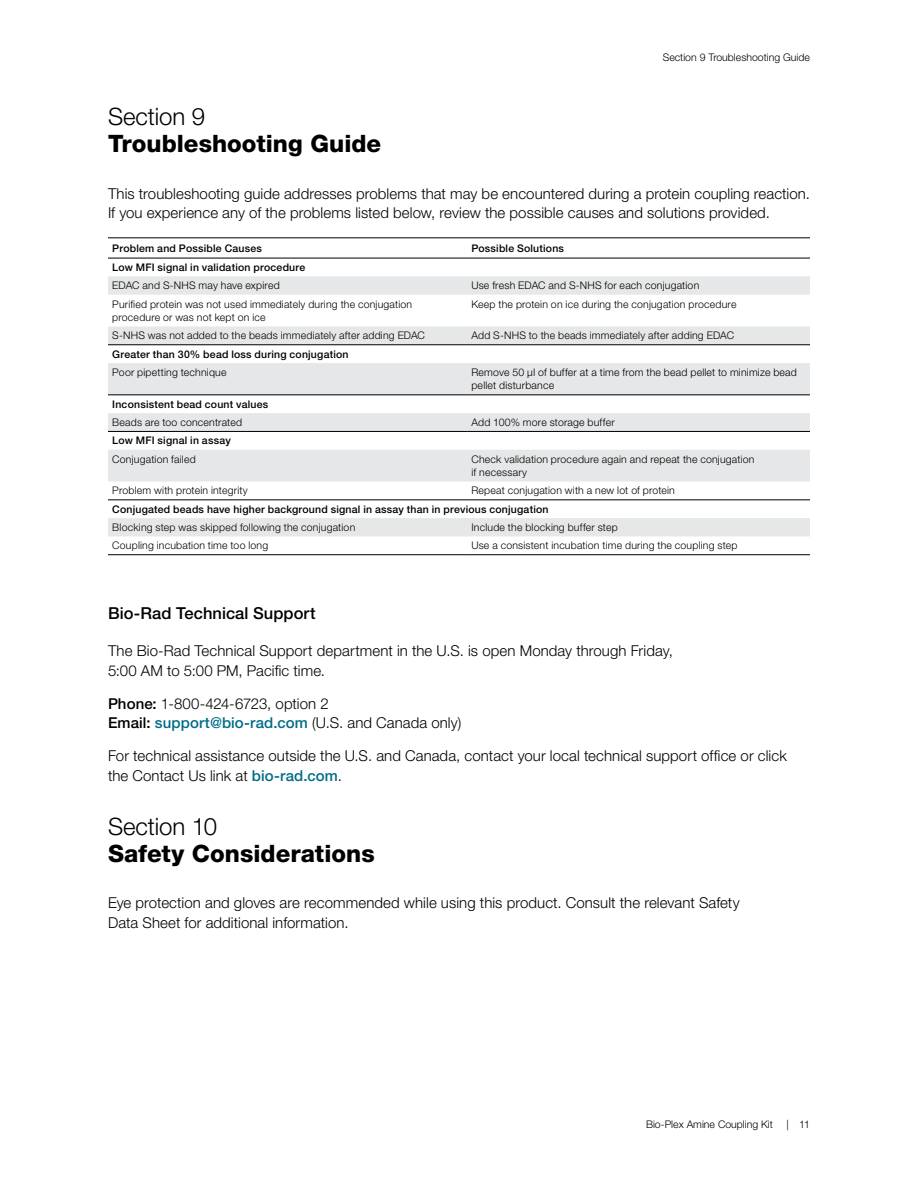
<style>
.page{position:relative;width:918px;height:1188px;background:#fff}
.page>*{position:absolute;margin:0;border:0;box-sizing:border-box;transform-origin:0 0}
.t1{font:800 24px "Helvetica Neue LT Std";color:#000}
.t2{font:300 24px "Helvetica Neue LT Std";letter-spacing:-.005em;color:#000}
.t3{font:500 16.5px "Helvetica Neue LT Std";letter-spacing:.005em;color:#000}
.t4{font:300 15px/19.5px "Helvetica Neue LT Std";letter-spacing:.005em;color:#000}
.t5{font:300 10.5px/13.5px "Helvetica Neue LT Std";letter-spacing:.02em;color:#000}
.t6{font:500 10.5px "Helvetica Neue LT Std";letter-spacing:.02em;color:#000}
.t7{font:300 10.5px "Helvetica Neue LT Std";color:#000}
.s1{font-weight:500}
.s2{font-weight:500;color:#006c88}
</style>
<div class="page">
<svg style="left:108px;top:276px;width:702px;height:260px;fill:#e6e7e8"></svg>
<hr style="left:108px;top:258px;width:359px;height:1px;background:#000">
<hr style="left:467px;top:258px;width:343px;height:1px;background:#000">
<hr style="left:108px;top:238px;width:359px;height:1px;background:#000">
<hr style="left:467px;top:238px;width:343px;height:1px;background:#000">
<hr style="left:108px;top:554px;width:359px;height:1px;background:#000">
<hr style="left:467px;top:554px;width:343px;height:1px;background:#000">
<hr style="left:108px;top:345px;width:359px;height:1px;background:#000">
<hr style="left:467px;top:345px;width:343px;height:1px;background:#000">
<hr style="left:108px;top:431px;width:359px;height:1px;background:#000">
<hr style="left:467px;top:431px;width:343px;height:1px;background:#000">
<hr style="left:108px;top:500px;width:359px;height:1px;background:#000">
<hr style="left:467px;top:500px;width:343px;height:1px;background:#000">
<hr style="left:108px;top:395px;width:359px;height:1px;background:#000">
<hr style="left:467px;top:395px;width:343px;height:1px;background:#000">
<p class="t7" style="left:663px;top:51px;width:149px">Section 9 Troubleshooting Guide</p>
<h1 class="t2" style="left:108px;top:102px;width:99px">Section 9</h1>
<h1 class="t1" style="left:108px;top:129px;width:275px">Troubleshooting Guide</h1>
<h3 class="t4" style="left:108px;top:183px;width:703px">This troubleshooting guide addresses problems that may be encountered during a protein coupling reaction.<br>If you experience any of the problems listed below, review the possible causes and solutions provided.</h3>
<p class="t6" style="left:112px;top:242px;width:151px">Problem and Possible Causes</p>
<p class="t6" style="left:471px;top:242px;width:94px">Possible Solutions</p>
<p class="t6" style="left:112px;top:261px;width:195px">Low MFI signal in validation procedure</p>
<p class="t5" style="left:112px;top:279px;width:169px">EDAC and S-NHS may have expired</p>
<p class="t5" style="left:471px;top:279px;width:229px">Use fresh EDAC and S-NHS for each conjugation</p>
<p class="t5" style="left:112px;top:297px;width:301px">Purified protein was not used immediately during the conjugation procedure or was not kept on ice</p>
<p class="t5" style="left:471px;top:297px;width:267px">Keep the protein on ice during the conjugation procedure</p>
<p class="t5" style="left:112px;top:329px;width:314px">S-NHS was not added to the beads immediately after adding EDAC</p>
<p class="t5" style="left:471px;top:329px;width:264px">Add S-NHS to the beads immediately after adding EDAC</p>
<p class="t6" style="left:112px;top:348px;width:238px">Greater than 30% bead loss during conjugation</p>
<p class="t5" style="left:112px;top:365px;width:116px">Poor pipetting technique</p>
<p class="t5" style="left:471px;top:365px;width:327px">Remove 50 µI of buffer at a time from the bead pellet to minimize bead pellet disturbance</p>
<p class="t6" style="left:112px;top:398px;width:158px">Inconsistent bead count values</p>
<p class="t5" style="left:112px;top:415px;width:131px">Beads are too concentrated</p>
<p class="t5" style="left:471px;top:415px;width:145px">Add 100% more storage buffer</p>
<p class="t6" style="left:112px;top:434px;width:120px">Low MFI signal in assay</p>
<p class="t5" style="left:112px;top:452px;width:85px">Conjugation failed</p>
<p class="t5" style="left:471px;top:452px;width:285px">Check validation procedure again and repeat the conjugation if necessary</p>
<p class="t5" style="left:112px;top:484px;width:137px">Problem with protein integrity</p>
<p class="t5" style="left:471px;top:484px;width:205px">Repeat conjugation with a new lot of protein</p>
<p class="t6" style="left:112px;top:503px;width:438px">Conjugated beads have higher background signal in assay than in previous conjugation</p>
<p class="t5" style="left:112px;top:520px;width:245px">Blocking step was skipped following the conjugation</p>
<p class="t5" style="left:471px;top:520px;width:148px">Include the blocking buffer step</p>
<p class="t5" style="left:112px;top:539px;width:157px">Coupling incubation time too long</p>
<p class="t5" style="left:471px;top:539px;width:268px">Use a consistent incubation time during the coupling step</p>
<h2 class="t3" style="left:108px;top:604px;width:209px">Bio-Rad Technical Support</h2>
<h3 class="t4" style="left:108px;top:641px;width:566px">The Bio-Rad Technical Support department in the U.S. is open Monday through Friday,<br>5:00 AM to 5:00 PM, Pacific time.</h3>
<h3 class="t4" style="left:108px;top:694px;width:355px"><span class="s1">Phone:</span> 1-800-424-6723, option 2<br><span class="s1">Email:</span> <span class="s2">support@bio-rad.com</span> (U.S. and Canada only)</h3>
<h3 class="t4" style="left:108px;top:746px;width:680px">For technical assistance outside the U.S. and Canada, contact your local technical support office or click the Contact Us link at <span class="s2">bio-rad.com</span>.</h3>
<h1 class="t2" style="left:108px;top:812px;width:111px">Section 10</h1>
<h1 class="t1" style="left:108px;top:839px;width:268px">Safety Considerations</h1>
<h3 class="t4" style="left:108px;top:893px;width:633px">Eye protection and gloves are recommended while using this product. Consult the relevant Safety<br>Data Sheet for additional information.</h3>
<p class="t7" style="left:646px;top:1118px;width:128px">Bio-Plex Amine Coupling Kit</p>
<p class="t5" style="left:786px;top:1117px;width:25px">| 11</p>
</div>
